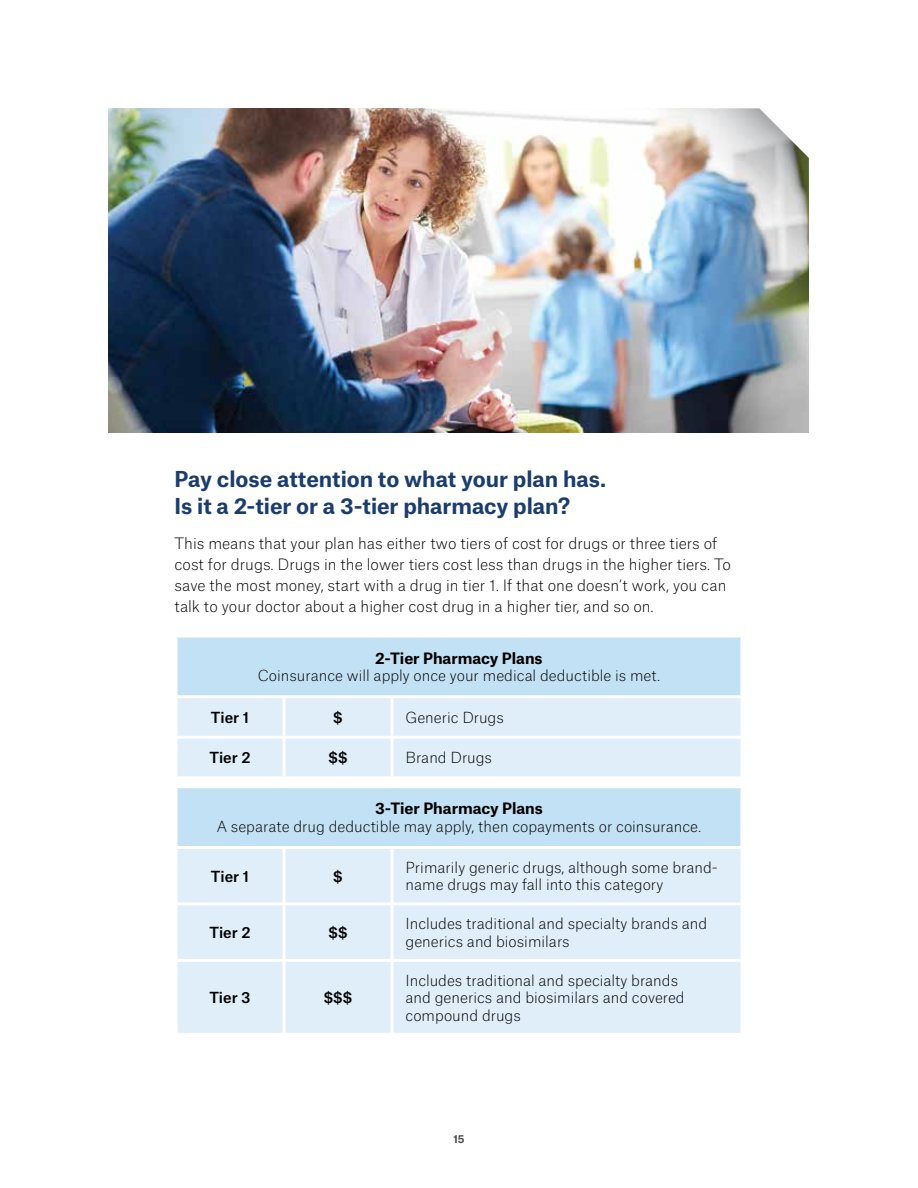
<style>
.page{position:relative;width:918px;height:1188px;background:#fff}
.page>*{position:absolute;margin:0;border:0;box-sizing:border-box;transform-origin:0 0}
.t1{font:700 21px/27.8px "Atlas Grotesk";color:#1b3d6e}
.t2{font:100 15px/21px "Atlas Grotesk";color:#000}
.t3{font:700 15px "Atlas Grotesk";color:#000}
.t4{font:100 14.7px/17.5px "Atlas Grotesk";color:#000}
.t5{font:500 14.7px "Atlas Grotesk";color:#000}
.t6{font:700 10.5px "Atlas Grotesk";color:#4d4d4f}
</style>
<div class="page">
<div style="left:176px;top:787px;width:566px;height:61px;background:#c3e1f4"></div>
<hr style="left:175px;top:785px;width:109px;height:3px;background:#fff">
<hr style="left:284px;top:785px;width:108px;height:3px;background:#fff">
<hr style="left:392px;top:785px;width:351px;height:3px;background:#fff">
<div style="left:176px;top:636px;width:566px;height:61px;background:#c3e1f4"></div>
<svg style="left:176px;top:636px;width:108px;height:2px"></svg>
<svg style="left:284px;top:636px;width:108px;height:2px"></svg>
<svg style="left:392px;top:636px;width:350px;height:2px"></svg>
<img style="left:108px;top:108px;width:700px;height:324px">
<img style="left:646px;top:108px;width:163px;height:162px">
<hr style="left:175px;top:638px;width:3px;height:57px;background:#fff">
<hr style="left:740px;top:638px;width:3px;height:57px;background:#fff">
<div style="left:176px;top:697px;width:108px;height:40px;background:#dfeef9"></div>
<div style="left:284px;top:697px;width:108px;height:40px;background:#dfeef9"></div>
<div style="left:392px;top:697px;width:350px;height:40px;background:#dfeef9"></div>
<div style="left:176px;top:737px;width:108px;height:41px;background:#dfeef9"></div>
<div style="left:284px;top:737px;width:108px;height:41px;background:#dfeef9"></div>
<div style="left:392px;top:737px;width:350px;height:41px;background:#dfeef9"></div>
<hr style="left:175px;top:695px;width:109px;height:3px;background:#fff">
<hr style="left:284px;top:695px;width:108px;height:3px;background:#fff">
<hr style="left:392px;top:695px;width:351px;height:3px;background:#fff">
<hr style="left:175px;top:698px;width:3px;height:38px;background:#fff">
<hr style="left:283px;top:698px;width:3px;height:38px;background:#fff">
<hr style="left:391px;top:698px;width:3px;height:38px;background:#fff">
<hr style="left:740px;top:698px;width:3px;height:38px;background:#fff">
<hr style="left:175px;top:739px;width:3px;height:37px;background:#fff">
<hr style="left:283px;top:739px;width:3px;height:37px;background:#fff">
<hr style="left:391px;top:739px;width:3px;height:37px;background:#fff">
<hr style="left:740px;top:739px;width:3px;height:37px;background:#fff">
<hr style="left:175px;top:736px;width:109px;height:3px;background:#fff">
<hr style="left:284px;top:736px;width:108px;height:3px;background:#fff">
<hr style="left:392px;top:736px;width:351px;height:3px;background:#fff">
<hr style="left:175px;top:776px;width:109px;height:3px;background:#fff">
<hr style="left:284px;top:776px;width:108px;height:3px;background:#fff">
<hr style="left:392px;top:776px;width:351px;height:3px;background:#fff">
<hr style="left:175px;top:788px;width:3px;height:58px;background:#fff">
<hr style="left:740px;top:788px;width:3px;height:58px;background:#fff">
<div style="left:176px;top:848px;width:108px;height:56px;background:#dfeef9"></div>
<div style="left:284px;top:848px;width:108px;height:56px;background:#dfeef9"></div>
<div style="left:392px;top:848px;width:350px;height:56px;background:#dfeef9"></div>
<div style="left:176px;top:904px;width:108px;height:56px;background:#dfeef9"></div>
<div style="left:284px;top:904px;width:108px;height:56px;background:#dfeef9"></div>
<div style="left:392px;top:904px;width:350px;height:56px;background:#dfeef9"></div>
<div style="left:176px;top:960px;width:108px;height:74px;background:#dfeef9"></div>
<div style="left:284px;top:960px;width:108px;height:74px;background:#dfeef9"></div>
<div style="left:392px;top:960px;width:350px;height:74px;background:#dfeef9"></div>
<hr style="left:175px;top:846px;width:109px;height:3px;background:#fff">
<hr style="left:284px;top:846px;width:108px;height:3px;background:#fff">
<hr style="left:392px;top:846px;width:351px;height:3px;background:#fff">
<hr style="left:175px;top:849px;width:3px;height:53px;background:#fff">
<hr style="left:283px;top:849px;width:3px;height:53px;background:#fff">
<hr style="left:391px;top:849px;width:3px;height:53px;background:#fff">
<hr style="left:740px;top:849px;width:3px;height:53px;background:#fff">
<hr style="left:175px;top:905px;width:3px;height:54px;background:#fff">
<hr style="left:175px;top:962px;width:3px;height:71px;background:#fff">
<hr style="left:283px;top:905px;width:3px;height:54px;background:#fff">
<hr style="left:283px;top:962px;width:3px;height:71px;background:#fff">
<hr style="left:391px;top:905px;width:3px;height:54px;background:#fff">
<hr style="left:391px;top:962px;width:3px;height:71px;background:#fff">
<hr style="left:740px;top:905px;width:3px;height:54px;background:#fff">
<hr style="left:740px;top:962px;width:3px;height:71px;background:#fff">
<hr style="left:175px;top:902px;width:109px;height:3px;background:#fff">
<hr style="left:175px;top:959px;width:109px;height:3px;background:#fff">
<hr style="left:284px;top:902px;width:108px;height:3px;background:#fff">
<hr style="left:284px;top:959px;width:108px;height:3px;background:#fff">
<hr style="left:392px;top:902px;width:351px;height:3px;background:#fff">
<hr style="left:392px;top:959px;width:351px;height:3px;background:#fff">
<hr style="left:175px;top:1033px;width:109px;height:3px;background:#fff">
<hr style="left:284px;top:1033px;width:108px;height:3px;background:#fff">
<hr style="left:392px;top:1033px;width:351px;height:3px;background:#fff">
<h3 class="t1" style="left:175px;top:462px;width:433px">Pay close attention to what your plan has.<br>Is it a 2-tier or a 3-tier pharmacy plan?</h3>
<p class="t2" style="left:175px;top:531px;width:558px">This means that your plan has either two tiers of cost for drugs or three tiers of cost for drugs. Drugs in the lower tiers cost less than drugs in the higher tiers. To save the most money, start with a drug in tier 1. If that one doesn’t work, you can talk to your doctor about a higher cost drug in a higher tier, and so on.</p>
<p class="t3" style="left:375px;top:646px;width:169px">2-Tier Pharmacy Plans</p>
<p class="t4" style="left:258px;top:666px;width:404px">Coinsurance will apply once your medical deductible is met.</p>
<p class="t5" style="left:211px;top:705px;width:40px">Tier 1</p>
<p class="t5" style="left:333px;top:705px;width:11px">$</p>
<p class="t4" style="left:406px;top:707px;width:100px">Generic Drugs</p>
<p class="t5" style="left:209px;top:746px;width:43px">Tier 2</p>
<p class="t5" style="left:329px;top:746px;width:21px">$$</p>
<p class="t4" style="left:406px;top:748px;width:88px">Brand Drugs</p>
<p class="t3" style="left:375px;top:796px;width:169px">3-Tier Pharmacy Plans</p>
<p class="t4" style="left:217px;top:816px;width:486px">A separate drug deductible may apply, then copayments or coinsurance.</p>
<p class="t5" style="left:211px;top:864px;width:40px">Tier 1</p>
<p class="t5" style="left:333px;top:864px;width:11px">$</p>
<p class="t4" style="left:406px;top:857px;width:314px">Primarily generic drugs, although some brand&shy;name drugs may fall into this category</p>
<p class="t5" style="left:209px;top:920px;width:43px">Tier 2</p>
<p class="t5" style="left:329px;top:920px;width:21px">$$</p>
<p class="t4" style="left:406px;top:914px;width:303px">Includes traditional and specialty brands and generics and biosimilars</p>
<p class="t5" style="left:209px;top:986px;width:43px">Tier 3</p>
<p class="t5" style="left:324px;top:986px;width:30px">$$$</p>
<p class="t4" style="left:406px;top:970px;width:281px">Includes traditional and specialty brands and generics and biosimilars and covered compound drugs</p>
<p class="t6" style="left:453px;top:1130px;width:13px">15</p>
</div>
